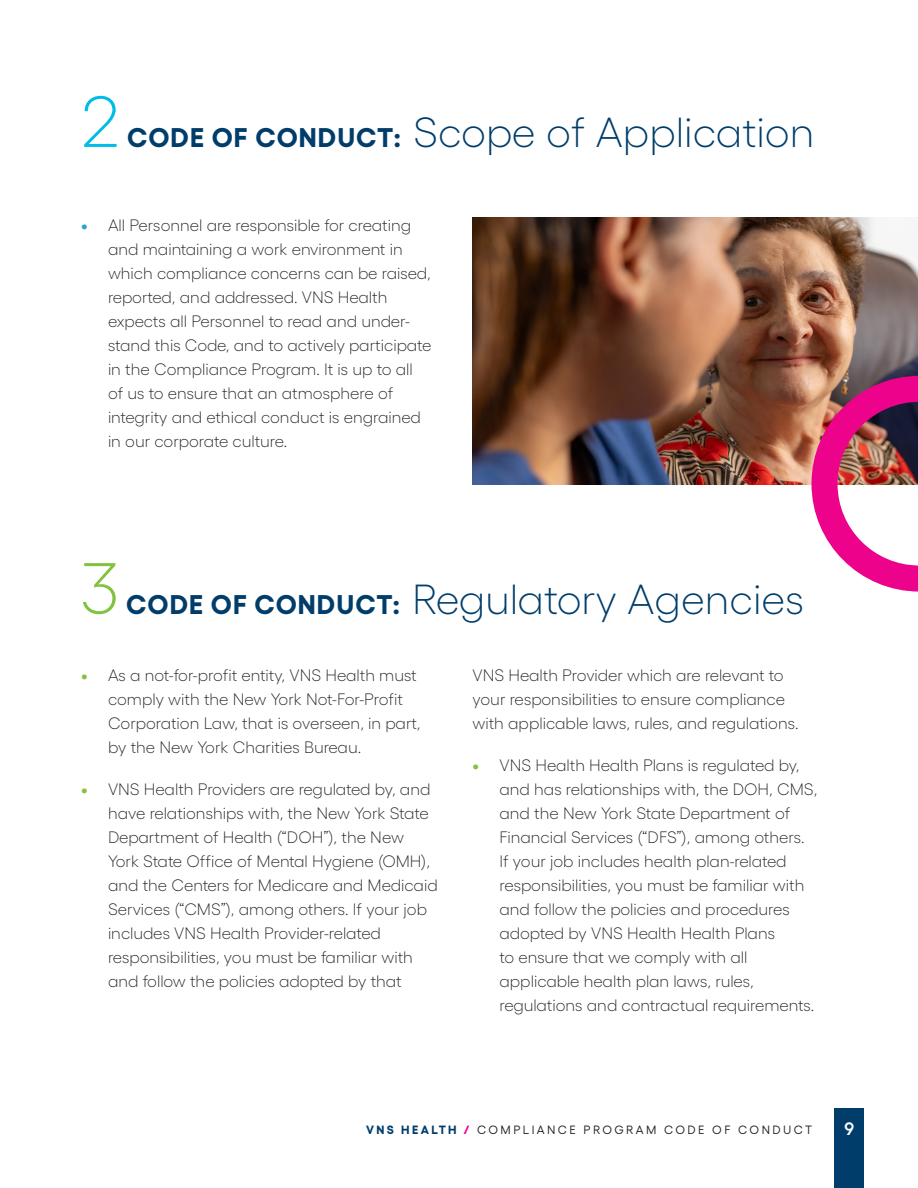
<style>
.page{position:relative;width:918px;height:1188px;background:#fff}
.page>*{position:absolute;margin:0;border:0;box-sizing:border-box;transform-origin:0 0}
.t1{font:300 72px "Gellix";color:#02bce8}
.t2{font:300 72px "Gellix";color:#81c340}
.t3{font:300 42px "Gellix";color:#003d6a}
.t4{font:600 18px "Gellix";color:#fff}
.t5{font:300 16.5px/24px "Gellix";color:#231f20}
.t6{font:12px "Gellix";letter-spacing:.2em;color:#231f20}
.s1{font-weight:700;font-size:27px}
.s2{font-weight:800;color:#29a3c7}
.s3{font-weight:800;color:#81c340}
.s4{font-weight:700;color:#003d6a}
.s5{font-weight:700;color:#ed028c}
</style>
<div class="page">
<div style="left:835px;top:1108px;width:29px;height:80px;background:#003d6a"></div>
<img style="left:472px;top:217px;width:446px;height:268px">
<img style="left:811px;top:376px;width:107px;height:216px">
<p class="t1" style="left:81px;top:68px;width:40px">2</p>
<p class="t3" style="left:127px;top:101px;width:689px"><span class="s1">CODE OF CONDUCT:</span> Scope of Application</p>
<p class="t5" style="left:108px;top:212px;width:325px;text-indent:-27px"><span class="s2">•</span> All Personnel are responsible for creating and maintaining a work environment in which compliance concerns can be raised, reported, and addressed. VNS Health expects all Personnel to read and under&shy;stand this Code, and to actively participate in the Compliance Program. It is up to all of us to ensure that an atmosphere of integrity and ethical conduct is engrained in our corporate culture.</p>
<p class="t2" style="left:81px;top:535px;width:40px">3</p>
<p class="t3" style="left:126px;top:567px;width:680px"><span class="s1">CODE OF CONDUCT:</span> Regulatory Agencies</p>
<p class="t5" style="left:108px;top:662px;width:314px;text-indent:-27px"><span class="s3">•</span> As a not-for-profit entity, VNS Health must comply with the New York Not-For-Profit Corporation Law, that is overseen, in part, by the New York Charities Bureau.</p>
<p class="t5" style="left:108px;top:776px;width:331px;text-indent:-27px"><span class="s3">•</span> VNS Health Providers are regulated by, and have relationships with, the New York State Department of Health (“DOH”), the New York State Office of Mental Hygiene (OMH), and the Centers for Medicare and Medicaid Services (“CMS”), among others. If your job includes VNS Health Provider-related responsibilities, you must be familiar with and follow the policies adopted by that</p>
<p class="t5" style="left:472px;top:662px;width:328px">VNS Health Provider which are relevant to your responsibilities to ensure compliance with applicable laws, rules, and regulations.</p>
<p class="t5" style="left:500px;top:752px;width:319px;text-indent:-27px"><span class="s3">•</span> VNS Health Health Plans is regulated by, and has relationships with, the DOH, CMS, and the New York State Department of Financial Services (“DFS”), among others.<br>If your job includes health plan-related responsibilities, you must be familiar with and follow the policies and procedures adopted by VNS Health Health Plans<br>to ensure that we comply with all applicable health plan laws, rules, regulations and contractual requirements.</p>
<p class="t6" style="left:366px;top:1120px;width:447px"><span class="s4">VNS HEALTH</span> <span class="s5">/</span> COMPLIANCE PROGRAM CODE OF CONDUCT</p>
<p class="t4" style="left:845px;top:1115px;width:11px">9</p>
</div>
